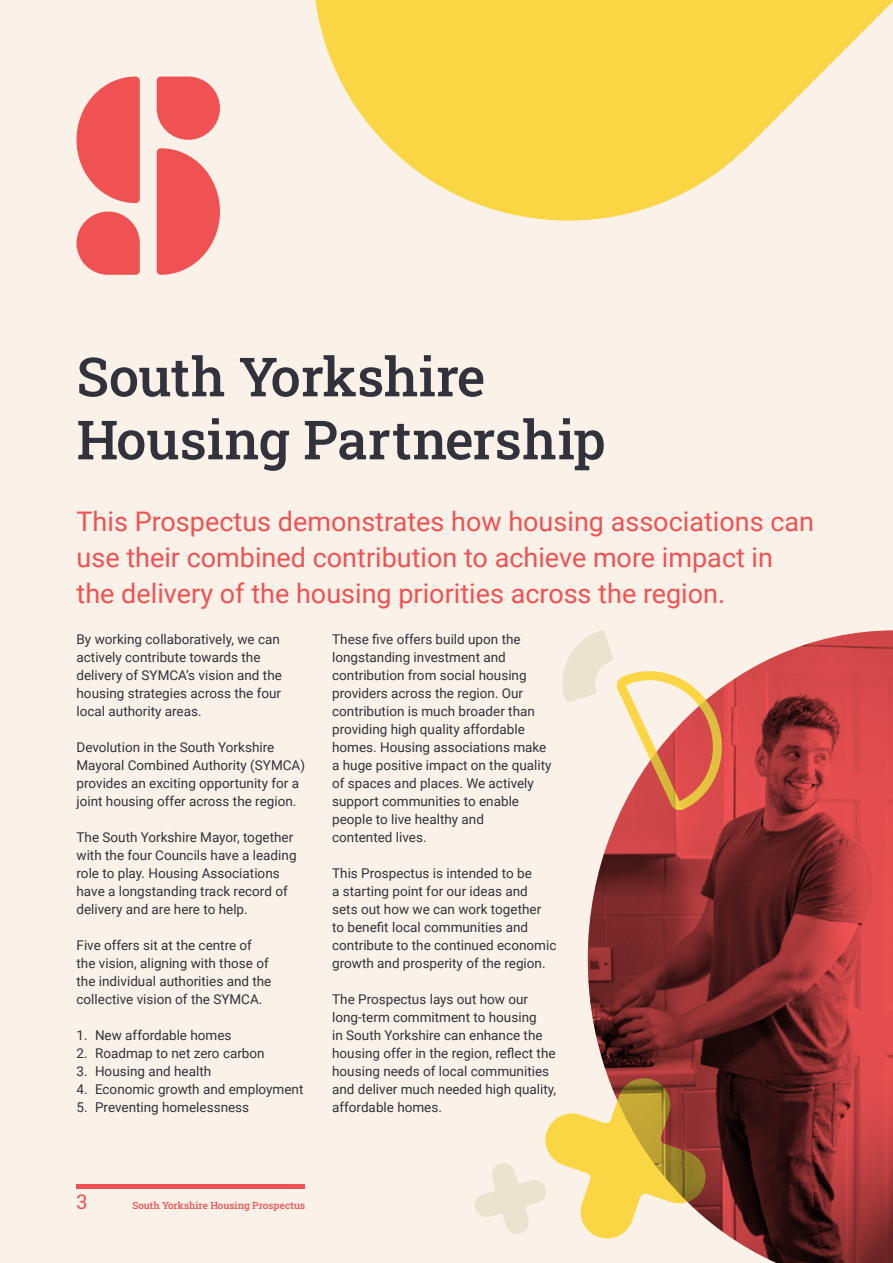
<style>
.page{position:relative;width:893px;height:1263px;background:#faf2e8}
.page>*{position:absolute;margin:0;border:0;box-sizing:border-box;transform-origin:0 0}
.t1{font:54px "Roboto Slab";color:#32323c}
.t2{font:27px/36px "Roboto";color:#f05254}
.t3{font:20.25px "Roboto Slab";color:#f05254}
.t4{font:13.5px/18px "Roboto";color:#32323c}
.t5{font:9.9px "Roboto Slab";color:#f05254}
</style>
<div class="page">
<svg style="left:475px;top:1113px;width:113px;height:121px"></svg>
<svg style="left:562px;top:637px;width:26px;height:65px"></svg>
<img style="left:588px;top:630px;width:305px;height:633px">
<hr style="left:77px;top:1184px;width:228px;height:4px;background:#f05254">
<svg style="left:157px;top:77px;width:63px;height:63px;background:#f16b6b"></svg>
<svg style="left:77px;top:212px;width:63px;height:63px;background:#f16b6b"></svg>
<svg style="left:157px;top:148px;width:63px;height:127px"></svg>
<svg style="left:77px;top:77px;width:63px;height:126px"></svg>
<svg style="left:315px;top:0;width:578px;height:221px;fill:#fad645"></svg>
<p class="t1" style="left:77px;top:340px;width:410px">South Yorkshire</p>
<p class="t1" style="left:77px;top:403px;width:531px">Housing Partnership</p>
<p class="t2" style="left:77px;top:503px;width:739px">This Prospectus demonstrates how housing associations can use their combined contribution to achieve more impact in the delivery of the housing priorities across the region.</p>
<p class="t4" style="left:77px;top:629px;width:207px">By working collaboratively, we can actively contribute towards the delivery of SYMCA’s vision and the housing strategies across the four local authority areas.</p>
<p class="t4" style="left:77px;top:737px;width:230px">Devolution in the South Yorkshire Mayoral Combined Authority (SYMCA) provides an exciting opportunity for a joint housing offer across the region.</p>
<p class="t4" style="left:77px;top:827px;width:222px">The South Yorkshire Mayor, together with the four Councils have a leading role to play. Housing Associations have a longstanding track record of delivery and are here to help.</p>
<p class="t4" style="left:77px;top:935px;width:196px">Five offers sit at the centre of the vision, aligning with those of the individual authorities and the collective vision of the SYMCA.</p>
<p class="t4" style="left:77px;top:1025px;width:157px">1. New affordable homes</p>
<p class="t4" style="left:77px;top:1043px;width:190px">2. Roadmap to net zero carbon</p>
<p class="t4" style="left:77px;top:1061px;width:136px">3. Housing and health</p>
<p class="t4" style="left:77px;top:1079px;width:228px">4. Economic growth and employment</p>
<p class="t4" style="left:77px;top:1097px;width:174px">5. Preventing homelessness</p>
<p class="t4" style="left:332px;top:629px;width:221px">These five offers build upon the longstanding investment and contribution from social housing providers across the region. Our contribution is much broader than providing high quality affordable homes. Housing associations make a huge positive impact on the quality of spaces and places. We actively support communities to enable people to live healthy and</p>
<p class="t4" style="left:332px;top:827px;width:96px">contented lives.</p>
<p class="t4" style="left:332px;top:863px;width:226px">This Prospectus is intended to be<br>a starting point for our ideas and sets out how we can work together to benefit local communities and contribute to the continued economic growth and prosperity of the region.</p>
<p class="t4" style="left:332px;top:989px;width:225px">The Prospectus lays out how our long-term commitment to housing<br>in South Yorkshire can enhance the housing offer in the region, reflect the housing needs of local communities and deliver much needed high quality, affordable homes.</p>
<p class="t3" style="left:77px;top:1188px;width:12px">3</p>
<p class="t5" style="left:133px;top:1198px;width:174px">South Yorkshire Housing Prospectus</p>
</div>
